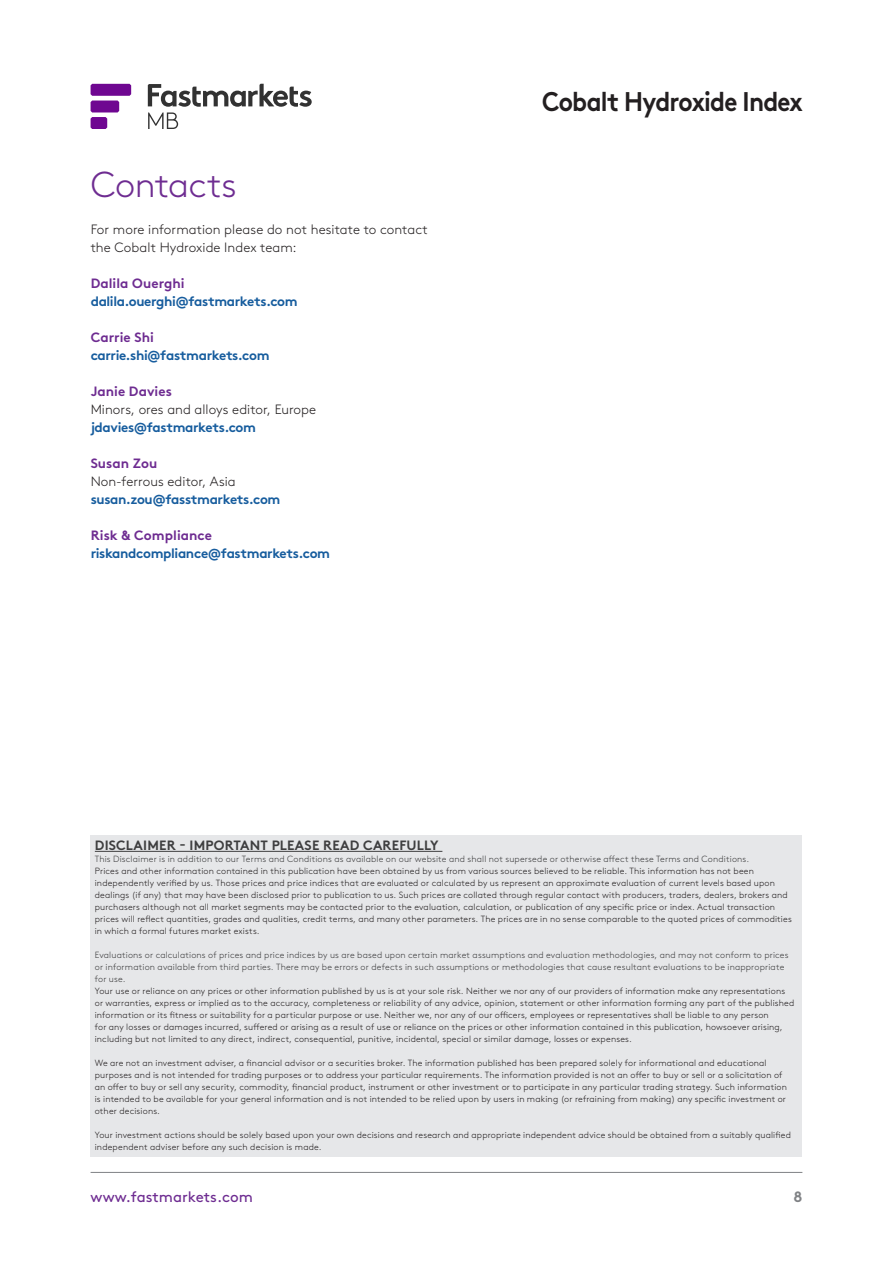
<style>
.page{position:relative;width:893px;height:1263px;background:#fff}
.page>*{position:absolute;margin:0;border:0;box-sizing:border-box;transform-origin:0 0}
.Head_light{font:300 36px "Brown Std";letter-spacing:-.01em;color:#6e2c91}
.t1{font:700 27px "Brown Std";letter-spacing:-.03em;color:#231f20;scale:.9 1}
.t2{font:15px "Brown Std";color:#6e2c91}
.t3{font:700 15px "Brown Std";color:#808285}
.Body_copy_1{font:700 13.5px "Brown Std";letter-spacing:-.03em;color:#175d9e}
.Body_copy_1-2{font:300 13.5px/18px "Brown Std";letter-spacing:.005em;color:#231f20}
.Body_copy_1-3{font:700 13.5px "Brown Std";letter-spacing:.005em;color:#6e2c91}
.Country_name{font:700 13.5px "Brown Std";letter-spacing:.015em;color:#3e3e3f}
.Box_copy{font:300 9px/12px "Brown Std";letter-spacing:.02em;color:#231f20}
.Box_copy-2{font:300 9px/12px "Brown Std";letter-spacing:.02em;color:#3e3e3f}
</style>
<div class="page">
<svg style="left:91px;top:84px;width:40px;height:45px"></svg>
<svg style="left:148px;top:84px;width:164px;height:45px"></svg>
<hr style="left:91px;top:1172px;width:711px;height:1px;background:#808285">
<div style="left:91px;top:836px;width:711px;height:321px;background:#e6e7e9"></div>
<hr style="left:95px;top:851px;width:347px;height:1px;background:#3e3e3f">
<p class="Head_light" style="left:91px;top:164px;width:147px">Contacts</p>
<p class="Body_copy_1-2" style="left:91px;top:221px;width:339px">For more information please do not hesitate to contact the Cobalt Hydroxide Index team:</p>
<p class="Body_copy_1-3" style="left:91px;top:275px;width:96px">Dalila Ouerghi</p>
<p class="Body_copy_1" style="left:91px;top:293px;width:209px">dalila.ouerghi@fastmarkets.com</p>
<p class="Body_copy_1-3" style="left:91px;top:329px;width:65px">Carrie Shi</p>
<p class="Body_copy_1" style="left:91px;top:347px;width:180px">carrie.shi@fastmarkets.com</p>
<p class="Body_copy_1-3" style="left:91px;top:383px;width:83px">Janie Davies</p>
<p class="Body_copy_1-2" style="left:91px;top:401px;width:227px">Minors, ores and alloys editor, Europe</p>
<p class="Body_copy_1" style="left:91px;top:419px;width:167px">jdavies@fastmarkets.com</p>
<p class="Body_copy_1-3" style="left:91px;top:455px;width:68px">Susan Zou</p>
<p class="Body_copy_1-2" style="left:91px;top:473px;width:147px">Non-ferrous editor, Asia</p>
<p class="Body_copy_1" style="left:91px;top:491px;width:191px">susan.zou@fasstmarkets.com</p>
<p class="Body_copy_1-3" style="left:91px;top:527px;width:123px">Risk &amp; Compliance</p>
<p class="Body_copy_1" style="left:91px;top:545px;width:241px">riskandcompliance@fastmarkets.com</p>
<h2 class="t1" style="left:542px;top:85px;width:291px">Cobalt Hydroxide Index</h2>
<p class="Country_name" style="left:95px;top:837px;width:345px">DISCLAIMER - IMPORTANT PLEASE READ CAREFULLY</p>
<p class="Box_copy-2" style="left:95px;top:853px;width:656px">This Disclaimer is in addition to our Terms and Conditions as available on our website and shall not supersede or otherwise affect these Terms and Conditions.</p>
<p class="Box_copy" style="left:95px;top:865px;width:699px">Prices and other information contained in this publication have been obtained by us from various sources believed to be reliable. This information has not been independently verified by us. Those prices and price indices that are evaluated or calculated by us represent an approximate evaluation of current levels based upon dealings (if any) that may have been disclosed prior to publication to us. Such prices are collated through regular contact with producers, traders, dealers, brokers and purchasers although not all market segments may be contacted prior to the evaluation, calculation, or publication of any specific price or index. Actual transaction prices will reflect quantities, grades and qualities, credit terms, and many other parameters. The prices are in no sense comparable to the quoted prices of commodities in which a formal futures market exists.</p>
<p class="Box_copy-2" style="left:95px;top:949px;width:695px">Evaluations or calculations of prices and price indices by us are based upon certain market assumptions and evaluation methodologies, and may not conform to prices or information available from third parties. There may be errors or defects in such assumptions or methodologies that cause resultant evaluations to be inappropriate for use.</p>
<p class="Box_copy" style="left:95px;top:985px;width:701px">Your use or reliance on any prices or other information published by us is at your sole risk. Neither we nor any of our providers of information make any representations or warranties, express or implied as to the accuracy, completeness or reliability of any advice, opinion, statement or other information forming any part of the published information or its fitness or suitability for a particular purpose or use. Neither we, nor any of our officers, employees or representatives shall be liable to any person<br>for any losses or damages incurred, suffered or arising as a result of use or reliance on the prices or other information contained in this publication, howsoever arising, including but not limited to any direct, indirect, consequential, punitive, incidental, special or similar damage, losses or expenses.</p>
<p class="Box_copy" style="left:95px;top:1057px;width:694px">We are not an investment adviser, a financial advisor or a securities broker. The information published has been prepared solely for informational and educational purposes and is not intended for trading purposes or to address your particular requirements. The information provided is not an offer to buy or sell or a solicitation of an offer to buy or sell any security, commodity, financial product, instrument or other investment or to participate in any particular trading strategy. Such information is intended to be available for your general information and is not intended to be relied upon by users in making (or refraining from making) any specific investment or other decisions.</p>
<p class="Box_copy" style="left:95px;top:1129px;width:698px">Your investment actions should be solely based upon your own decisions and research and appropriate independent advice should be obtained from a suitably qualified independent adviser before any such decision is made.</p>
<h3 class="t2" style="left:91px;top:1188px;width:164px">www.fastmarkets.com</h3>
<h3 class="t3" style="left:793px;top:1187px;width:10px">8</h3>
</div>
